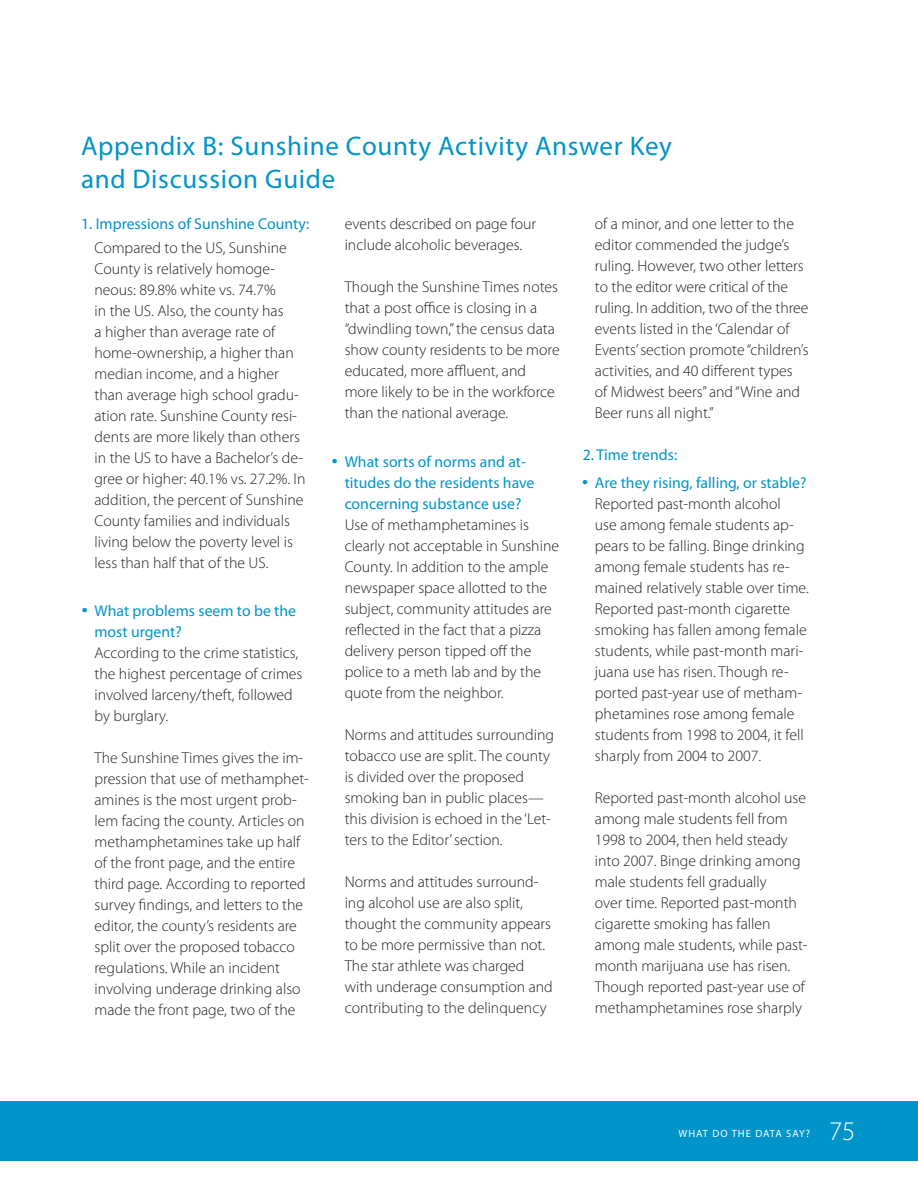
<style>
.page{position:relative;width:918px;height:1188px;background:#fff}
.page>*{position:absolute;margin:0;border:0;box-sizing:border-box;transform-origin:0 0}
.Headline_1{font:27px/32.4px "Myriad Pro";letter-spacing:.025em;color:#0094c8}
.t1{font:300 27px "Myriad Pro";color:#fff}
.Bullets{font:300 15.75px/21px "Myriad Pro";color:#231f20}
.Hanging_indent{font:15.75px "Myriad Pro";color:#0094c8}
.t2{font:10.5px "Myriad Pro";letter-spacing:.1em;color:#fff}
.s1{color:#0094c8}
.s2{font-weight:400;color:#0094c8}
</style>
<div class="page">
<div style="left:0;top:1101px;width:918px;height:60px;background:#0094c8"></div>
<p class="Headline_1" style="left:81px;top:130px;width:592px">Appendix B: Sunshine County Activity Answer Key and Discussion Guide</p>
<p class="Hanging_indent" style="left:81px;top:214px;width:230px">1. Impressions of Sunshine County:</p>
<p class="Bullets" style="left:94px;top:237px;width:213px">Compared to the US, Sunshine<br>County is relatively homoge&shy;neous: 89.8% white vs. 74.7%<br>in the US. Also, the county has<br>a higher than average rate of home-ownership, a higher than median income, and a higher than average high school gradu&shy;ation rate. Sunshine County resi&shy;dents are more likely than others in the US to have a Bachelor’s de&shy;gree or higher: 40.1% vs. 27.2%. In addition, the percent of Sunshine<br>County families and individuals living below the poverty level is less than half that of the US.</p>
<p class="Bullets" style="left:94px;top:601px;width:209px;text-indent:-14px"><span class="s1">•</span> <span class="s2">What problems seem to be the most urgent?<br></span>According to the crime statistics, the highest percentage of crimes involved larceny/theft, followed by burglary.</p>
<p class="Bullets" style="left:94px;top:748px;width:216px">The Sunshine Times gives the im&shy;pression that use of methamphet&shy;amines is the most urgent prob&shy;lem facing the county. Articles on methamphetamines take up half of the front page, and the entire third page. According to reported survey findings, and letters to the editor, the county’s residents are split over the proposed tobacco regulations. While an incident involving underage drinking also made the front page, two of the</p>
<p class="Bullets" style="left:345px;top:213px;width:193px">events described on page four include alcoholic beverages.</p>
<p class="Bullets" style="left:345px;top:276px;width:216px">Though the Sunshine Times notes that a post office is closing in a “dwindling town,” the census data show county residents to be more educated, more affluent, and more likely to be in the workforce than the national average.</p>
<p class="Bullets" style="left:345px;top:451px;width:216px;text-indent:-14px"><span class="s1">•</span> <span class="s2">What sorts of norms and at&shy;titudes do the residents have concerning substance use?<br></span>Use of methamphetamines is clearly not acceptable in Sunshine<br>County. In addition to the ample newspaper space allotted to the subject, community attitudes are reflected in the fact that a pizza delivery person tipped off the police to a meth lab and by the quote from the neighbor.</p>
<p class="Bullets" style="left:345px;top:724px;width:211px">Norms and attitudes surrounding tobacco use are split. The county is divided over the proposed smoking ban in public places— this division is echoed in the ‘Let&shy;ters to the Editor’ section.</p>
<p class="Bullets" style="left:345px;top:871px;width:210px">Norms and attitudes surround&shy;ing alcohol use are also split, thought the community appears to be more permissive than not.<br>The star athlete was charged with underage consumption and contributing to the delinquency</p>
<p class="Bullets" style="left:595px;top:213px;width:215px">of a minor, and one letter to the editor commended the judge’s ruling. However, two other letters to the editor were critical of the ruling. In addition, two of the three events listed in the ‘Calendar of<br>Events’ section promote “children’s activities, and 40 different types of Midwest beers” and “Wine and<br>Beer runs all night.”</p>
<p class="Hanging_indent" style="left:583px;top:445px;width:96px">2. Time trends:</p>
<p class="Bullets" style="left:595px;top:472px;width:215px;text-indent:-14px"><span class="s1">•</span> <span class="s2">Are they rising, falling, or stable?<br></span>Reported past-month alcohol<br>use among female students ap&shy;pears to be falling. Binge drinking among female students has re&shy;mained relatively stable over time.<br>Reported past-month cigarette smoking has fallen among female students, while past-month mari&shy;juana use has risen. Though re&shy;ported past-year use of metham&shy;phetamines rose among female students from 1998 to 2004, it fell sharply from 2004 to 2007.</p>
<p class="Bullets" style="left:595px;top:787px;width:214px">Reported past-month alcohol use among male students fell from<br>1998 to 2004, then held steady into 2007. Binge drinking among male students fell gradually<br>over time. Reported past-month cigarette smoking has fallen among male students, while past&shy;month marijuana use has risen.<br>Though reported past-year use of methamphetamines rose sharply</p>
<p class="t2" style="left:678px;top:1127px;width:133px">WHAT DO THE DATA SAY?</p>
<h1 class="t1" style="left:829px;top:1115px;width:28px">75</h1>
</div>
